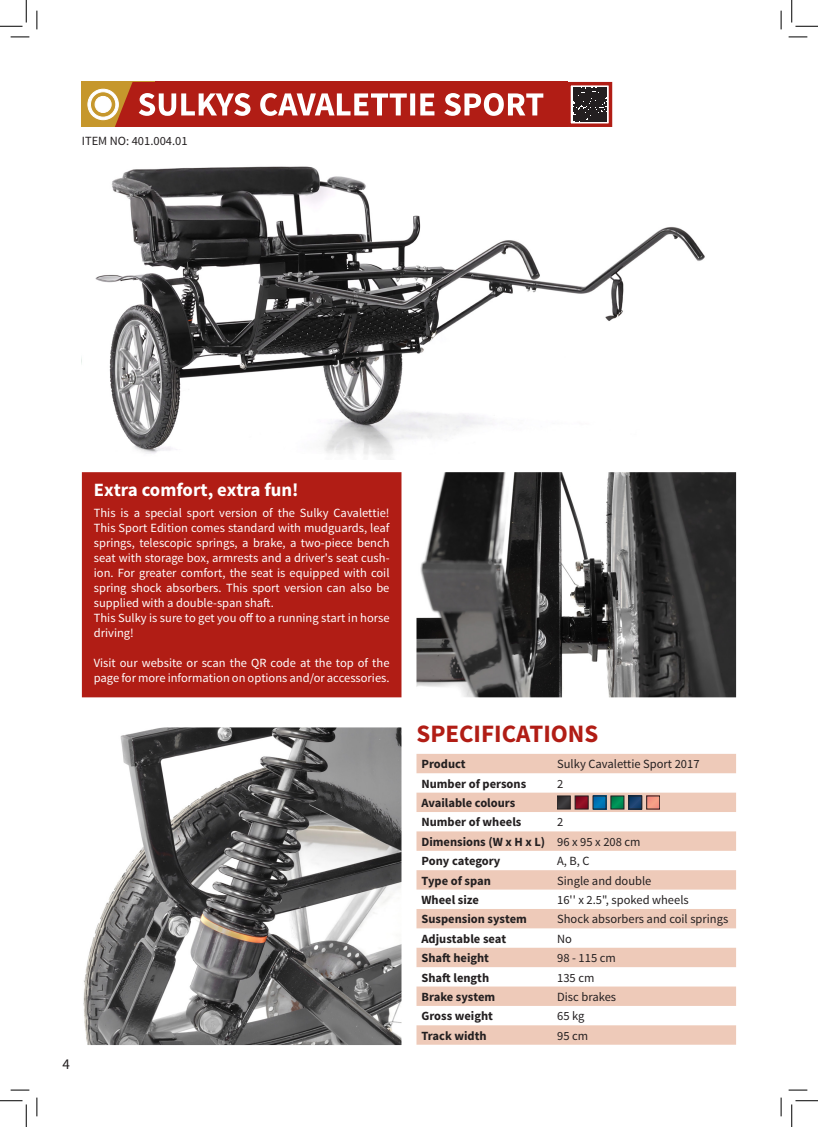
<style>
.page{position:relative;width:818px;height:1127px;background:#fff}
.page>*{position:absolute;margin:0;border:0;box-sizing:border-box;transform-origin:0 0}
.t1{font:700 25px "Source Sans Pro";color:#b11d15}
.t2{font:700 18.75px "Source Sans Pro";color:#fff}
.t3{font:15px "Source Sans Pro";color:#231f20}
.t4{font:12.5px/15px "Source Sans Pro";color:#fff}
.t5{font:700 12.5px "Source Sans Pro";color:#231f20}
.t6{font:12.5px "Source Sans Pro";color:#231f20}
</style>
<div class="page">
<img style="left:95px;top:166px;width:610px;height:294px">
<div style="left:82px;top:472px;width:319px;height:225px;background:#b11d15"></div>
<img style="left:83px;top:727px;width:318px;height:317px">
<img style="left:416px;top:472px;width:320px;height:225px">
<svg style="left:573px;top:88px;width:33px;height:33px"></svg>
<div style="left:567px;top:82px;width:45px;height:45px;border:3px solid #b11d15"></div>
<svg style="left:416px;top:754px;width:320px;height:290px;fill:#efcdbd"></svg>
<div style="left:115px;top:82px;width:452px;height:45px;background:#b11d15"></div>
<div style="left:82px;top:82px;width:73px;height:45px;background:#c6972c"></div>
<svg style="left:88px;top:82px;width:455px;height:45px"></svg>
<div style="left:557px;top:795px;width:13px;height:14px;border:1px solid #231f20"></div>
<div style="left:575px;top:795px;width:13px;height:14px;border:1px solid #231f20"></div>
<div style="left:593px;top:795px;width:13px;height:14px;border:1px solid #231f20"></div>
<div style="left:611px;top:795px;width:13px;height:14px;border:1px solid #231f20"></div>
<div style="left:629px;top:795px;width:13px;height:14px;border:1px solid #231f20"></div>
<svg style="left:557px;top:795px;width:101px;height:13px"></svg>
<div style="left:646px;top:795px;width:14px;height:14px;border:1px solid #231f20"></div>
<svg style="left:11px;top:36px;width:18px;height:2px"></svg>
<svg style="left:788px;top:36px;width:19px;height:2px"></svg>
<svg style="left:11px;top:1089px;width:18px;height:1px"></svg>
<svg style="left:788px;top:1089px;width:19px;height:1px"></svg>
<svg style="left:36px;top:11px;width:2px;height:18px"></svg>
<svg style="left:36px;top:1097px;width:2px;height:18px"></svg>
<svg style="left:780px;top:11px;width:2px;height:18px"></svg>
<svg style="left:780px;top:1097px;width:2px;height:18px"></svg>
<svg style="left:0;top:0;width:27px;height:27px"></svg>
<svg style="left:0;top:1100px;width:27px;height:26px"></svg>
<svg style="left:791px;top:0;width:27px;height:27px"></svg>
<svg style="left:791px;top:1100px;width:27px;height:26px"></svg>
<p class="t6" style="left:82px;top:133px;width:107px">ITEM NO: 401.004.01</p>
<p class="t2" style="left:94px;top:478px;width:206px">Extra comfort, extra fun!</p>
<p class="t4" style="left:94px;top:505px;width:297px;text-align:justify">This is a special sport version of the Sulky Cavalettie!<br>This Sport Edition comes standard with mudguards, leaf springs, telescopic springs, a brake, a two-piece bench seat with storage box, armrests and a driver's seat cush&shy;ion. For greater comfort, the seat is equipped with coil spring shock absorbers. This sport version can also be supplied with a double-span shaft.</p>
<p class="t4" style="left:94px;top:610px;width:297px">This Sulky is sure to get you off to a running start in horse driving!</p>
<p class="t4" style="left:94px;top:655px;width:297px">Visit our website or scan the QR code at the top of the page for more information on options and/or accessories.</p>
<p class="t3" style="left:62px;top:1054px;width:9px">4</p>
<p class="t1" style="left:416px;top:718px;width:183px">SPECIFICATIONS</p>
<p class="t5" style="left:421px;top:755px;width:46px">Product</p>
<p class="t6" style="left:557px;top:756px;width:144px">Sulky Cavalettie Sport 2017</p>
<p class="t5" style="left:421px;top:775px;width:106px">Number of persons</p>
<p class="t6" style="left:557px;top:775px;width:8px">2</p>
<p class="t5" style="left:421px;top:794px;width:95px">Available colours</p>
<p class="t5" style="left:421px;top:814px;width:101px">Number of wheels</p>
<p class="t6" style="left:557px;top:814px;width:8px">2</p>
<p class="t5" style="left:421px;top:833px;width:125px">Dimensions (W x H x L)</p>
<p class="t6" style="left:557px;top:833px;width:85px">96 x 95 x 208 cm</p>
<p class="t5" style="left:421px;top:852px;width:80px">Pony category</p>
<p class="t6" style="left:557px;top:853px;width:34px">A, B, C</p>
<p class="t5" style="left:421px;top:872px;width:71px">Type of span</p>
<p class="t6" style="left:557px;top:872px;width:96px">Single and double</p>
<p class="t5" style="left:421px;top:891px;width:59px">Wheel size</p>
<p class="t6" style="left:557px;top:891px;width:133px">16'' x 2.5", spoked wheels</p>
<p class="t5" style="left:421px;top:910px;width:107px">Suspension system</p>
<p class="t6" style="left:557px;top:911px;width:173px">Shock absorbers and coil springs</p>
<p class="t5" style="left:421px;top:930px;width:86px">Adjustable seat</p>
<p class="t6" style="left:557px;top:930px;width:16px">No</p>
<p class="t5" style="left:421px;top:949px;width:69px">Shaft height</p>
<p class="t6" style="left:557px;top:950px;width:60px">98 - 115 cm</p>
<p class="t5" style="left:421px;top:969px;width:69px">Shaft length</p>
<p class="t6" style="left:557px;top:969px;width:39px">135 cm</p>
<p class="t5" style="left:421px;top:988px;width:75px">Brake system</p>
<p class="t6" style="left:557px;top:988px;width:60px">Disc brakes</p>
<p class="t5" style="left:421px;top:1007px;width:73px">Gross weight</p>
<p class="t6" style="left:557px;top:1008px;width:29px">65 kg</p>
<p class="t5" style="left:421px;top:1027px;width:67px">Track width</p>
<p class="t6" style="left:557px;top:1027px;width:33px">95 cm</p>
</div>
